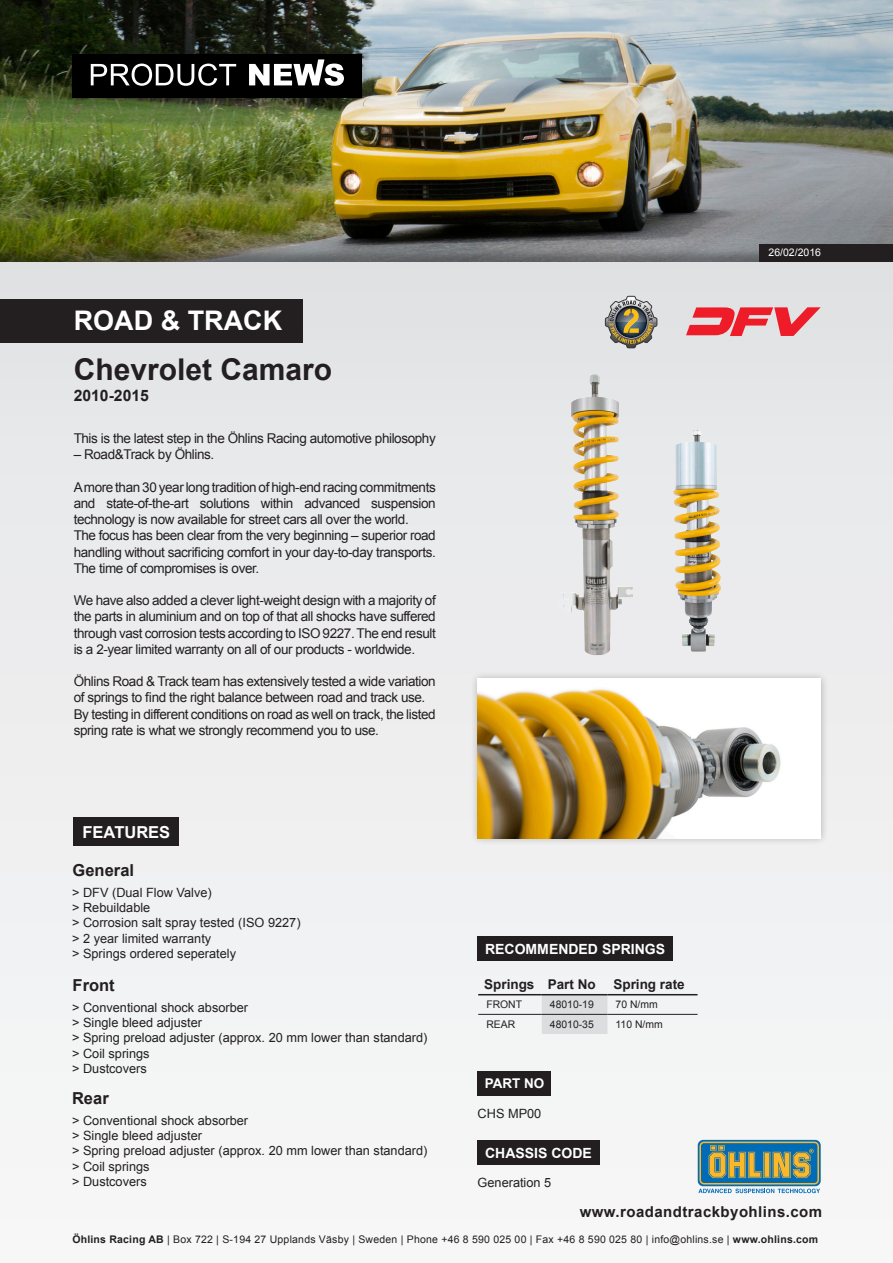
<style>
.page{position:relative;width:893px;height:1263px;background:#fff}
.page>*{position:absolute;margin:0;border:0;box-sizing:border-box;transform-origin:0 0}
.t1{font:700 30px "Arial";color:#231f20}
.t2{font:700 27px "Arial";color:#fff}
.t3{font:700 16.5px "Arial";color:#231f20}
.t4{font:700 16.5px "Arial";color:#fff}
.t5{font:700 15.75px "Arial";color:#231f20}
.Top_of_page_-_Vehicl{font:700 15px "Arial";letter-spacing:.03em;color:#231f20}
.t6{font:700 14.1px "Arial";color:#fff}
.Body{font:13.5px/16.2px "Arial";letter-spacing:-.03em;color:#231f20;text-align:justify}
.Introduction{font:13.5px/16.2px "Arial";letter-spacing:-.03em;color:#231f20;text-align:justify}
.Table_Head_Row{font:700 13.5px "Arial";color:#231f20}
.t7{font:700 13.5px "Arial";color:#fff}
.t8{font:12.75px/15.3px "Arial";color:#231f20}
.Table_row{font:10.5px "Arial";letter-spacing:.02em;color:#231f20}
.t9{font:10.5px "Arial";color:#fff}
.s1{font-weight:700}
</style>
<div class="page">
<div style="left:0;top:0;width:893px;height:1263px;background:linear-gradient(to right,#eeeeef,#edeeef)"></div>
<svg style="left:698px;top:1140px;width:123px;height:46px"></svg>
<svg style="left:698px;top:1141px;width:122px;height:52px;background:#6e928a"></svg>
<div style="left:0;top:300px;width:302px;height:43px;background:#231f20"></div>
<div style="left:0;top:0;width:893px;height:264px;background:#231f20;opacity:.35"></div>
<div style="left:74px;top:817px;width:105px;height:29px;background:#231f20"></div>
<div style="left:478px;top:1141px;width:122px;height:24px;background:#231f20"></div>
<div style="left:470px;top:671px;width:358px;height:175px;background:#231f20;opacity:.3"></div>
<img style="left:478px;top:679px;width:343px;height:159px">
<svg style="left:686px;top:307px;width:135px;height:29px;background:#e8717a"></svg>
<svg style="left:605px;top:296px;width:52px;height:52px;background:#979383"></svg>
<div style="left:478px;top:1071px;width:73px;height:24px;background:#231f20"></div>
<img style="left:558px;top:374px;width:75px;height:283px">
<img style="left:673px;top:430px;width:51px;height:221px">
<div style="left:478px;top:937px;width:195px;height:24px;background:#231f20"></div>
<div style="left:542px;top:995px;width:65px;height:39px;background:#dcdddf"></div>
<hr style="left:478px;top:994px;width:64px;height:1px;background:#231f20">
<hr style="left:542px;top:994px;width:65px;height:1px;background:#231f20">
<hr style="left:607px;top:994px;width:91px;height:1px;background:#231f20">
<hr style="left:478px;top:1014px;width:64px;height:1px;background:#231f20">
<hr style="left:542px;top:1014px;width:65px;height:1px;background:#231f20">
<hr style="left:607px;top:1014px;width:91px;height:1px;background:#231f20">
<div style="left:63px;top:44px;width:309px;height:63px;background:#231f20;opacity:.3"></div>
<div style="left:72px;top:54px;width:290px;height:43px;background:#000"></div>
<svg style="left:91px;top:59px;width:253px;height:27px"></svg>
<div style="left:759px;top:244px;width:134px;height:18px;background:#231f20"></div>
<p class="t2" style="left:74px;top:303px;width:210px">ROAD &amp; TRACK</p>
<p class="t1" style="left:74px;top:350px;width:260px">Chevrolet Camaro</p>
<p class="t5" style="left:74px;top:385px;width:77px">2010-2015</p>
<p class="Introduction" style="left:74px;top:430px;width:364px">This is the latest step in the Öhlins Racing automotive philosophy</p>
<p class="Introduction" style="left:74px;top:447px;width:142px">– Road&amp;Track by Öhlins.</p>
<p class="Introduction" style="left:74px;top:479px;width:364px">A more than 30 year long tradition of high-end racing commitments and state-of-the-art solutions within advanced suspension technology is now available for street cars all over the world.</p>
<p class="Introduction" style="left:74px;top:528px;width:364px">The focus has been clear from the very beginning – superior road handling without sacrificing comfort in your day-to-day transports.<br>The time of compromises is over.</p>
<p class="Body" style="left:74px;top:592px;width:364px">We have also added a clever light-weight design with a majority of the parts in aluminium and on top of that all shocks have suffered through vast corrosion tests according to ISO 9227. The end result is a 2-year limited warranty on all of our products - worldwide.</p>
<p class="Body" style="left:74px;top:673px;width:364px">Öhlins Road &amp; Track team has extensively tested a wide variation</p>
<p class="Body" style="left:74px;top:690px;width:353px">of springs to find the right balance between road and track use.</p>
<p class="Body" style="left:74px;top:706px;width:364px">By testing in different conditions on road as well on track, the listed</p>
<p class="Body" style="left:74px;top:722px;width:307px">spring rate is what we strongly recommend you to use.</p>
<p class="t4" style="left:83px;top:821px;width:89px">FEATURES</p>
<p class="t3" style="left:73px;top:859px;width:63px">General</p>
<p class="t8" style="left:72px;top:885px;width:141px">&gt; DFV (Dual Flow Valve)</p>
<p class="t8" style="left:72px;top:900px;width:80px">&gt; Rebuildable</p>
<p class="t8" style="left:72px;top:915px;width:230px">&gt; Corrosion salt spray tested (ISO 9227)</p>
<p class="t8" style="left:72px;top:930px;width:166px">&gt; 2 year limited warranty<br>&gt; Springs ordered seperately</p>
<p class="t3" style="left:73px;top:974px;width:44px">Front</p>
<p class="t8" style="left:72px;top:1000px;width:178px">&gt; Conventional shock absorber</p>
<p class="t8" style="left:72px;top:1015px;width:132px">&gt; Single bleed adjuster</p>
<p class="t8" style="left:72px;top:1030px;width:357px">&gt; Spring preload adjuster (approx. 20 mm lower than standard)</p>
<p class="t8" style="left:72px;top:1046px;width:79px">&gt; Coil springs</p>
<p class="t8" style="left:72px;top:1061px;width:76px">&gt; Dustcovers</p>
<p class="t3" style="left:72px;top:1087px;width:38px">Rear</p>
<p class="t8" style="left:72px;top:1113px;width:178px">&gt; Conventional shock absorber</p>
<p class="t8" style="left:72px;top:1128px;width:132px">&gt; Single bleed adjuster</p>
<p class="t8" style="left:72px;top:1143px;width:357px">&gt; Spring preload adjuster (approx. 20 mm lower than standard)</p>
<p class="t8" style="left:72px;top:1158px;width:79px">&gt; Coil springs</p>
<p class="t8" style="left:72px;top:1174px;width:76px">&gt; Dustcovers</p>
<p class="t9" style="left:768px;top:245px;width:54px">26/02/2016</p>
<p class="t6" style="left:485px;top:940px;width:181px">RECOMMENDED SPRINGS</p>
<p class="Table_Head_Row" style="left:484px;top:975px;width:52px">Springs</p>
<p class="Table_Head_Row" style="left:548px;top:975px;width:50px">Part No</p>
<p class="Table_Head_Row" style="left:613px;top:975px;width:73px">Spring rate</p>
<p class="Table_row" style="left:486px;top:998px;width:37px">FRONT</p>
<p class="Table_row" style="left:550px;top:998px;width:45px">48010-19</p>
<p class="Table_row" style="left:616px;top:998px;width:44px">70 N/mm</p>
<p class="Table_row" style="left:486px;top:1017px;width:30px">REAR</p>
<p class="Table_row" style="left:550px;top:1017px;width:45px">48010-35</p>
<p class="Table_row" style="left:616px;top:1017px;width:49px">110 N/mm</p>
<p class="t7" style="left:485px;top:1075px;width:61px">PART NO</p>
<p class="t8" style="left:478px;top:1106px;width:65px">CHS MP00</p>
<p class="t6" style="left:485px;top:1144px;width:108px">CHASSIS CODE</p>
<p class="t8" style="left:478px;top:1175px;width:75px">Generation 5</p>
<p class="Top_of_page_-_Vehicl" style="left:580px;top:1201px;width:244px">www.roadandtrackbyohlins.com</p>
<p class="Table_row" style="left:72px;top:1233px;width:747px"><span class="s1">Öhlins Racing AB</span> | Box 722 | S-194 27 Upplands Väsby | Sweden | Phone +46 8 590 025 00 | Fax +46 8 590 025 80 | info@ohlins.se | <span class="s1">www.ohlins.com</span></p>
</div>
